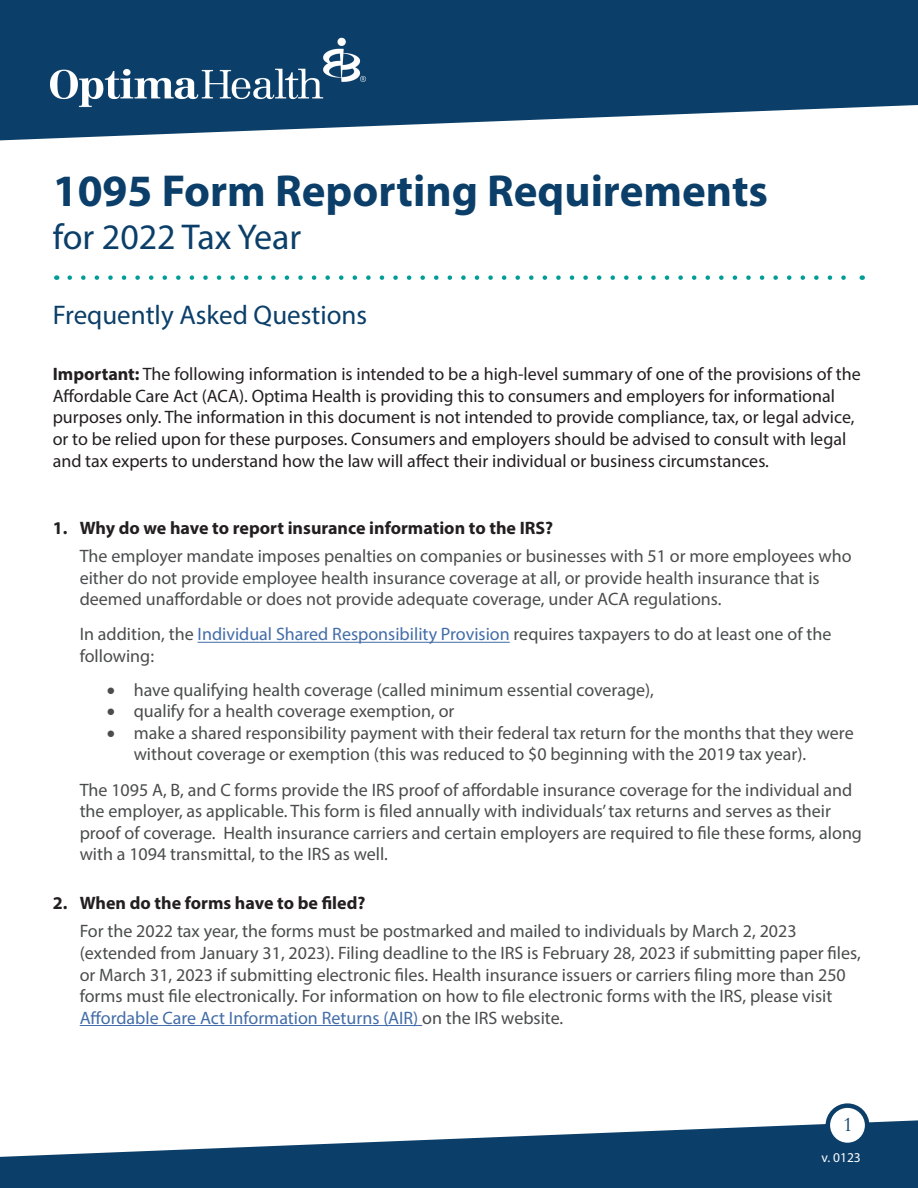
<style>
.page{position:relative;width:918px;height:1188px;background:#fff}
.page>*{position:absolute;margin:0;border:0;box-sizing:border-box;transform-origin:0 0}
.t1{font:700 45px "Myriad Pro";color:#0b3f69}
.t2{font:36px "Myriad Pro";color:#0b3f69}
.t3{font:27px "Myriad Pro";color:#0b3f69}
.t4{font:21px "Garamond";color:#0b3f69}
.t5{font:18px/21.6px "Myriad Pro";color:#4b4c4d}
.t6{font:18px/21.6px "Myriad Pro";color:#231f20}
.t7{font:700 18px "Myriad Pro";color:#231f20}
.t8{font:13.5px "Myriad Pro";color:#fff}
.s1{font-weight:700}
.s2{color:#436da8}
</style>
<div class="page">
<svg style="left:0;top:0;width:918px;height:140px;background:#305c80"></svg>
<img style="left:43px;top:35px;width:325px;height:77px">
<svg style="left:70px;top:275px;width:776px;height:5px"></svg>
<svg style="left:0;top:1120px;width:918px;height:68px;fill:#0b3f69"></svg>
<div style="left:828px;top:1106px;width:39px;height:39px;background:#fff;border-radius:50%"></div>
<div style="left:826px;top:1103px;width:43px;height:44px;border:4px solid #0b3f69;border-radius:50%"></div>
<hr style="left:198px;top:642px;width:312px;height:1px;background:#436da8">
<hr style="left:80px;top:1025px;width:342px;height:1px;background:#436da8">
<p class="t1" style="left:53px;top:161px;width:717px">1095 Form Reporting Requirements</p>
<p class="t2" style="left:53px;top:215px;width:250px">for 2022 Tax Year</p>
<p class="t3" style="left:53px;top:299px;width:316px">Frequently Asked Questions</p>
<p class="t6" style="left:53px;top:363px;width:810px"><span class="s1">Important:</span> The following information is intended to be a high-level summary of one of the provisions of the Affordable Care Act (ACA). Optima Health is providing this to consumers and employers for informational purposes only. The information in this document is not intended to provide compliance, tax, or legal advice, or to be relied upon for these purposes. Consumers and employers should be advised to consult with legal and tax experts to understand how the law will affect their individual or business circumstances.</p>
<p class="t7" style="left:53px;top:516px;width:502px">1. Why do we have to report insurance information to the IRS?</p>
<p class="t5" style="left:80px;top:545px;width:773px">The employer mandate imposes penalties on companies or businesses with 51 or more employees who either do not provide employee health insurance coverage at all, or provide health insurance that is deemed unaffordable or does not provide adequate coverage, under ACA regulations.</p>
<p class="t5" style="left:80px;top:623px;width:753px">In addition, the <span class="s2">Individual Shared Responsibility Provision</span> requires taxpayers to do at least one of the following:</p>
<p class="t5" style="left:107px;top:679px;width:549px">• have qualifying health coverage (called minimum essential coverage),</p>
<p class="t5" style="left:107px;top:700px;width:349px">• qualify for a health coverage exemption, or</p>
<p class="t5" style="left:134px;top:722px;width:722px;text-indent:-27px">• make a shared responsibility payment with their federal tax return for the months that they were without coverage or exemption (this was reduced to $0 beginning with the 2019 tax year).</p>
<p class="t5" style="left:80px;top:778px;width:784px">The 1095 A, B, and C forms provide the IRS proof of affordable insurance coverage for the individual and the employer, as applicable. This form is filed annually with individuals’ tax returns and serves as their proof of coverage. Health insurance carriers and certain employers are required to file these forms, along with a 1094 transmittal, to the IRS as well.</p>
<p class="t7" style="left:53px;top:891px;width:314px">2. When do the forms have to be filed?</p>
<p class="t5" style="left:80px;top:920px;width:783px">For the 2022 tax year, the forms must be postmarked and mailed to individuals by March 2, 2023 (extended from January 31, 2023). Filing deadline to the IRS is February 28, 2023 if submitting paper files, or March 31, 2023 if submitting electronic files. Health insurance issuers or carriers filing more than 250 forms must file electronically. For information on how to file electronic forms with the IRS, please visit <span class="s2">Affordable Care Act Information Returns (AIR)</span> on the IRS website.</p>
<p class="t4" style="left:843px;top:1110px;width:11px">1</p>
<p class="t8" style="left:822px;top:1150px;width:41px">v. 0123</p>
</div>
